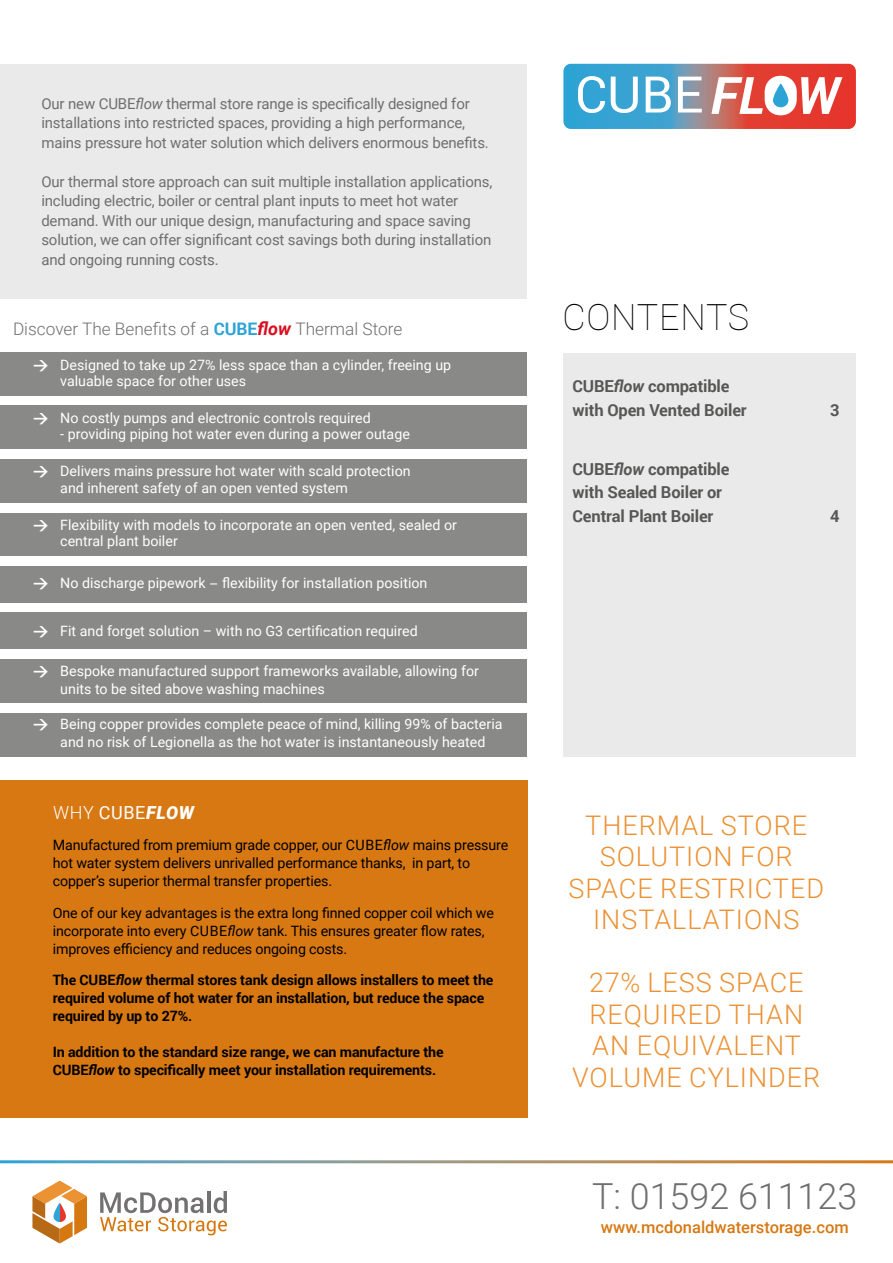
<style>
.page{position:relative;width:893px;height:1263px;background:#fff}
.page>*{position:absolute;margin:0;border:0;box-sizing:border-box;transform-origin:0 0}
.t1{font:100 36px "Roboto";letter-spacing:.02em;color:#000}
.t2{font:300 35.85px "Roboto";color:#706f6f}
.t3{font:300 27px/31.5px "Roboto";letter-spacing:.035em;color:#eb9234;text-align:center}
.t4{font:18px "Roboto";color:#fff}
.t5{font:300 17.25px "Roboto";color:#706f6f}
.t6{font:700 16.5px/23.5px "Roboto";letter-spacing:-.01em;color:#575756}
.t7{font:500 16.5px "Roboto";color:#d77813}
.t8{font:15px/19.5px "Roboto";letter-spacing:-.01em;color:#706f6f}
.t9{font:14.25px/16.5px "Roboto";color:#fff}
.t10{font:14.25px/18px "Roboto";letter-spacing:-.01em;color:#000}
.t11{font:700 14.25px/18px "Roboto";letter-spacing:-.01em;color:#000}
.s1{font-style:italic}
.s2{font-weight:700;color:#2ba3d5}
.s3{font-weight:700;font-style:italic;font-size:18px;color:#d90e1f}
.s4{font-family:"DIN";font-weight:700;font-size:15px}
.s5{font-weight:300}
.s6{font-weight:900;font-style:italic}
</style>
<div class="page">
<svg style="left:100px;top:1191px;width:127px;height:44px"></svg>
<svg style="left:32px;top:1180px;width:55px;height:63px"></svg>
<svg style="left:54px;top:1203px;width:6px;height:19px"></svg>
<svg style="left:60px;top:1203px;width:6px;height:19px"></svg>
<div style="left:0;top:64px;width:527px;height:235px;background:#eaeaea"></div>
<div style="left:0;top:781px;width:528px;height:337px;background:#d77813"></div>
<div style="left:0;top:406px;width:527px;height:43px;background:#898988"></div>
<div style="left:0;top:353px;width:527px;height:43px;background:#898988"></div>
<div style="left:0;top:512px;width:527px;height:43px;background:#898988"></div>
<div style="left:0;top:566px;width:527px;height:36px;background:#898988"></div>
<div style="left:0;top:612px;width:527px;height:37px;background:#898988"></div>
<div style="left:0;top:459px;width:527px;height:43px;background:#898988"></div>
<div style="left:0;top:659px;width:527px;height:44px;background:#898988"></div>
<div style="left:0;top:713px;width:527px;height:43px;background:#898988"></div>
<div style="left:563px;top:353px;width:293px;height:403px;background:#eaeaea"></div>
<svg style="left:563px;top:64px;width:293px;height:65px"></svg>
<p class="t8" style="left:41px;top:93px;width:449px">Our new CUBE<span class="s1">flow</span> thermal store range is specifically designed for installations into restricted spaces, providing a high performance, mains pressure hot water solution which delivers enormous benefits.</p>
<p class="t8" style="left:41px;top:171px;width:453px">Our thermal store approach can suit multiple installation applications, including electric, boiler or central plant inputs to meet hot water demand. With our unique design, manufacturing and space saving solution, we can offer significant cost savings both during installation and ongoing running costs.</p>
<p class="t5" style="left:13px;top:317px;width:391px">Discover The Benefits of a <span class="s2">CUBE</span><span class="s3">flow</span> Thermal Store</p>
<p class="t9" style="left:60px;top:356px;width:392px;text-indent:-27px"><span class="s4">&gt;</span> Designed to take up 27% less space than a cylinder, freeing up valuable space for other uses</p>
<p class="t9" style="left:33px;top:409px;width:339px"><span class="s4">&gt;</span> No costly pumps and electronic controls required</p>
<p class="t9" style="left:60px;top:425px;width:351px">- providing piping hot water even during a power outage</p>
<p class="t9" style="left:60px;top:462px;width:352px;text-indent:-27px"><span class="s4">&gt;</span> Delivers mains pressure hot water with scald protection and inherent safety of an open vented system</p>
<p class="t9" style="left:60px;top:516px;width:398px;text-indent:-27px"><span class="s4">&gt;</span> Flexibility with models to incorporate an open vented, sealed or central plant boiler</p>
<p class="t9" style="left:33px;top:574px;width:396px"><span class="s4">&gt;</span> No discharge pipework – flexibility for installation position</p>
<p class="t9" style="left:33px;top:622px;width:386px"><span class="s4">&gt;</span> Fit and forget solution – with no G3 certification required</p>
<p class="t9" style="left:60px;top:661px;width:420px;line-height:18px;text-indent:-27px"><span class="s4">&gt;</span> Bespoke manufactured support frameworks available, allowing for units to be sited above washing machines</p>
<p class="t9" style="left:60px;top:715px;width:444px;line-height:18px;text-indent:-27px"><span class="s4">&gt;</span> Being copper provides complete peace of mind, killing 99% of bacteria and no risk of Legionella as the hot water is instantaneously heated</p>
<p class="t4" style="left:53px;top:799px;width:142px"><span class="s5">WHY</span> CUBE<span class="s6">FLOW</span></p>
<p class="t10" style="left:53px;top:835px;width:457px">Manufactured from premium grade copper, our CUBE<span class="s1">flow</span> mains pressure hot water system delivers unrivalled performance thanks, in part, to copper’s superior thermal transfer properties.</p>
<p class="t10" style="left:53px;top:903px;width:443px">One of our key advantages is the extra long finned copper coil which we incorporate into every CUBE<span class="s1">flow</span> tank. This ensures greater flow rates, improves efficiency and reduces ongoing costs.</p>
<p class="t11" style="left:53px;top:970px;width:442px">The CUBE<span class="s1">flow</span> thermal stores tank design allows installers to meet the required volume of hot water for an installation, but reduce the space required by up to 27%.</p>
<p class="t11" style="left:53px;top:1042px;width:392px">In addition to the standard size range, we can manufacture the<br>CUBE<span class="s1">flow</span> to specifically meet your installation requirements.</p>
<h1 class="t1" style="left:562px;top:293px;width:189px">CONTENTS</h1>
<p class="t6" style="left:573px;top:374px;width:176px">CUBE<span class="s1">flow</span> compatible with Open Vented Boiler</p>
<p class="t6" style="left:573px;top:456px;width:158px">CUBE<span class="s1">flow</span> compatible with Sealed Boiler or<br>Central Plant Boiler</p>
<p class="t6" style="left:830px;top:397px;width:11px">3</p>
<p class="t6" style="left:830px;top:503px;width:11px">4</p>
<h3 class="t3" style="left:568px;top:808px;width:257px">THERMAL STORE<br>SOLUTION FOR<br>SPACE RESTRICTED<br>INSTALLATIONS</h3>
<h3 class="t3" style="left:572px;top:966px;width:250px">27% LESS SPACE<br>REQUIRED THAN<br>AN EQUIVALENT<br>VOLUME CYLINDER</h3>
<h2 class="t2" style="left:592px;top:1171px;width:267px">T: 01592 611123</h2>
<p class="t7" style="left:601px;top:1215px;width:249px">www.mcdonaldwaterstorage.com</p>
</div>
